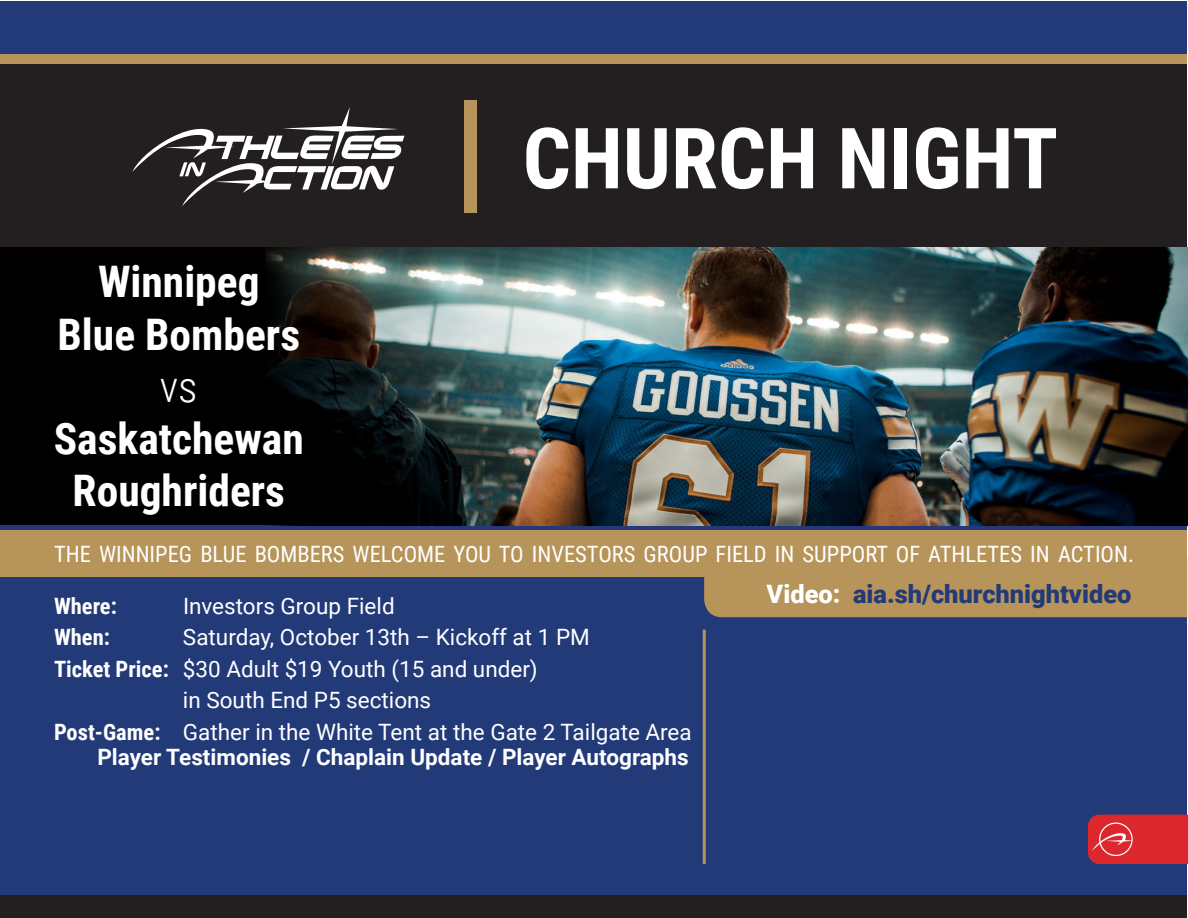
<style>
.page{position:relative;width:1188px;height:918px;background:#fff}
.page>*{position:absolute;margin:0;border:0;box-sizing:border-box;transform-origin:0 0}
.t1{font:700 84.6px "Roboto Condensed";color:#fff}
.t2{font:700 43.5px/52.2px "Roboto Condensed";color:#fff;text-align:center}
.t3{font:300 43.5px "Roboto Condensed";color:#fff}
.t4{font:900 25.5px "Roboto";color:#233a79}
.t5{font:22.5px "Roboto";color:#fff}
.t6{font:22.5px "Roboto Condensed";color:#fff}
.t7{font:700 22.5px "Roboto";color:#fff}
.t8{font:700 22.5px "Roboto Condensed";color:#fff}
.s1{font-family:"Roboto Condensed";font-weight:700}
.s2{color:#fff}
</style>
<div class="page">
<div style="left:1px;top:524px;width:1186px;height:394px;background:#233a79"></div>
<div style="left:1px;top:1px;width:1186px;height:61px;background:#233a79"></div>
<div style="left:1px;top:895px;width:1186px;height:23px;background:#231f20"></div>
<div style="left:1px;top:62px;width:1186px;height:190px;background:#231f20"></div>
<div style="left:1px;top:54px;width:1186px;height:10px;background:#b6945a"></div>
<div style="left:0;top:247px;width:1187px;height:278px;background:#000"></div>
<img style="left:265px;top:247px;width:922px;height:278px">
<div style="left:1px;top:530px;width:1186px;height:47px;background:#b6945a"></div>
<div style="left:464px;top:100px;width:13px;height:113px;background:#b6945a"></div>
<svg style="left:132px;top:107px;width:273px;height:99px"></svg>
<div style="left:704px;top:577px;width:483px;height:40px;background:#b6945a"></div>
<svg style="left:1088px;top:815px;width:100px;height:49px"></svg>
<hr style="left:703px;top:630px;width:3px;height:234px;background:#b6945a">
<p class="t2" style="left:98px;top:254px;width:163px">Winnipeg</p>
<p class="t2" style="left:58px;top:306px;width:244px">Blue Bombers</p>
<p class="t3" style="left:160px;top:356px;width:39px">vs</p>
<p class="t2" style="left:54px;top:411px;width:252px">Saskatchewan<br>Roughriders</p>
<p class="t1" style="left:523px;top:99px;width:537px">CHURCH NIGHT</p>
<p class="t6" style="left:54px;top:539px;width:1082px">THE WINNIPEG BLUE BOMBERS WELCOME YOU TO INVESTORS GROUP FIELD IN SUPPORT OF ATHLETES IN ACTION.</p>
<p class="t8" style="left:54px;top:590px;width:64px">Where:</p>
<p class="t5" style="left:183px;top:590px;width:213px">Investors Group Field</p>
<p class="t8" style="left:54px;top:621px;width:57px">When:</p>
<p class="t5" style="left:183px;top:621px;width:408px">Saturday, October 13th – Kickoff at 1 PM</p>
<p class="t5" style="left:54px;top:653px;width:485px"><span class="s1">Ticket Price:</span> $30 Adult $19 Youth (15 and under)</p>
<p class="t5" style="left:183px;top:684px;width:250px">in South End P5 sections</p>
<p class="t5" style="left:54px;top:716px;width:639px"><span class="s1">Post-Game:</span> Gather in the White Tent at the Gate 2 Tailgate Area</p>
<p class="t7" style="left:97px;top:741px;width:593px">Player Testimonies / Chaplain Update / Player Autographs</p>
<p class="t4" style="left:767px;top:576px;width:366px"><span class="s2">Video:</span> aia.sh/churchnightvideo</p>
</div>
